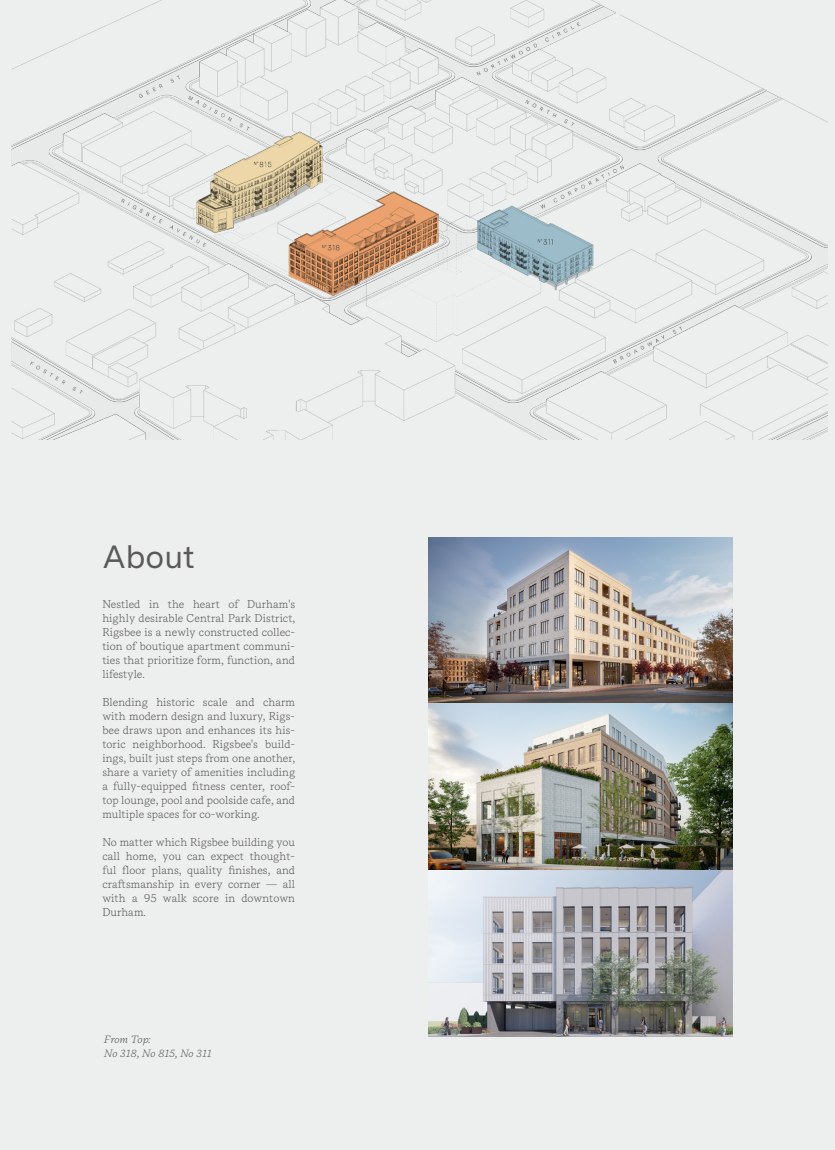
<style>
.page{position:relative;width:835px;height:1150px;background:#edeeee}
.page>*{position:absolute;margin:0;border:0;box-sizing:border-box;transform-origin:0 0}
.t1{font:32.2px "Messina Sans";color:#5a595b}
.t2{font:300 11.38px/14px "Messina Serif";color:#5a595b;text-align:justify}
.t3{font:italic 300 10.5px "Messina Serif";color:#5a595b}
</style>
<div class="page">
<img style="left:11px;top:0;width:816px;height:440px">
<img style="left:428px;top:537px;width:304px;height:499px">
<p class="t1" style="left:102px;top:534px;width:94px">About</p>
<p class="t2" style="left:102px;top:597px;width:194px">Nestled in the heart of Durham's highly desirable Central Park District, Rigsbee is a newly constructed collec&shy;tion of boutique apartment communi&shy;ties that prioritize form, function, and lifestyle.</p>
<p class="t2" style="left:102px;top:695px;width:194px">Blending historic scale and charm with modern design and luxury, Rigs&shy;bee draws upon and enhances its his&shy;toric neighborhood. Rigsbee's build&shy;ings, built just steps from one another, share a variety of amenities including a fully-equipped fitness center, roof&shy;top lounge, pool and poolside cafe, and multiple spaces for co-working.</p>
<p class="t2" style="left:102px;top:835px;width:194px">No matter which Rigsbee building you call home, you can expect thought&shy;ful floor plans, quality finishes, and craftsmanship in every corner — all with a 95 walk score in downtown Durham.</p>
<p class="t3" style="left:104px;top:1032px;width:48px">From Top:</p>
<p class="t3" style="left:104px;top:1046px;width:109px">No 318, No 815, No 311</p>
</div>
